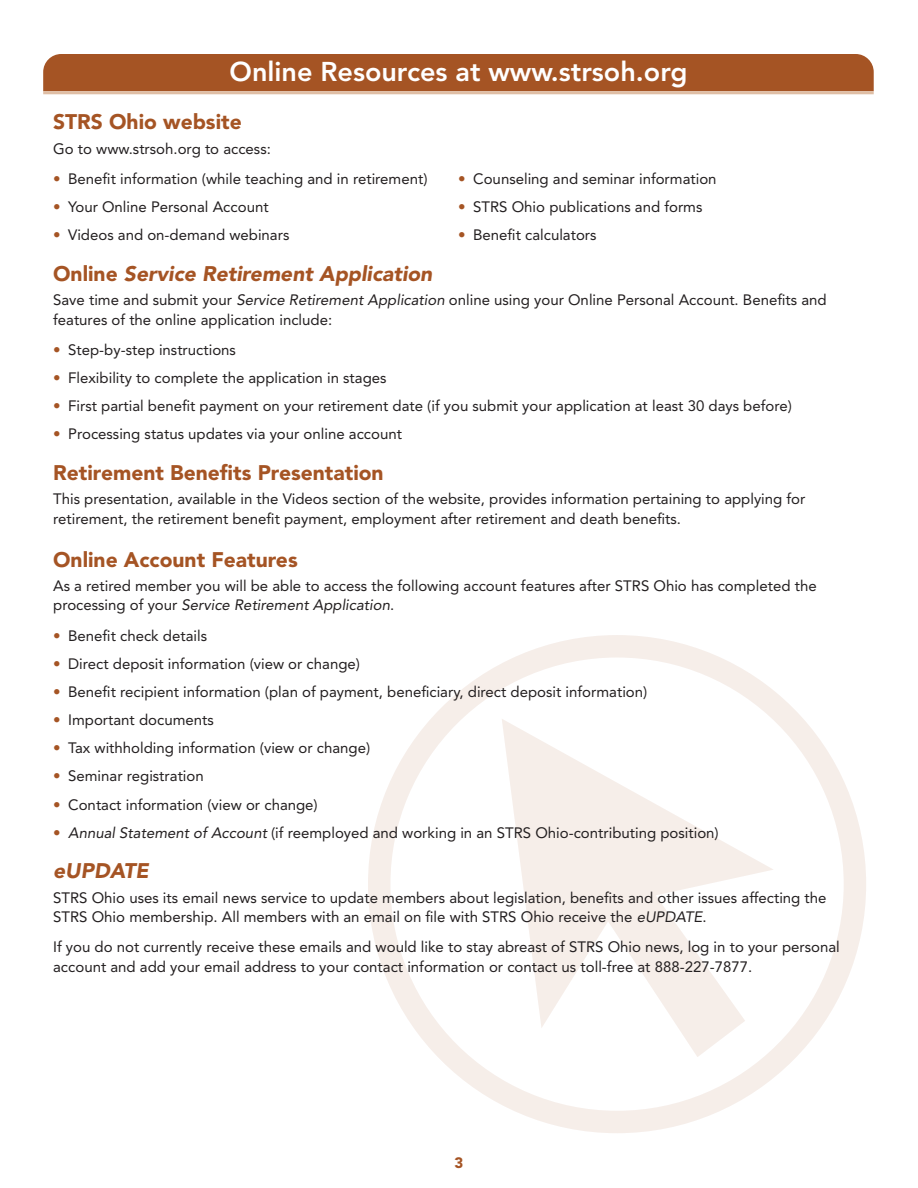
<style>
.page{position:relative;width:918px;height:1188px;background:#fff}
.page>*{position:absolute;margin:0;border:0;box-sizing:border-box;transform-origin:0 0}
.t1{font:800 27px "Avenir LT Std";color:#fff}
.SUBHEAD_14{font:900 21px "Avenir LT Std";color:#a55424}
.SUBHEAD_14-2{font:italic 900 21px "Avenir LT Std";color:#a55424}
.BODY{font:15px/19.5px "Avenir LT Std";color:#231f20}
.BODY_BULLET{font:15px "Avenir LT Std";color:#231f20}
.t2{font:900 15px "Avenir LT Std";color:#a55424}
.s1{color:#a55424}
.s2{font-style:normal}
.s3{font-style:italic}
</style>
<div class="page">
<div style="left:368px;top:635px;width:498px;height:498px;border:22px solid #a55424;border-radius:50%"></div>
<svg style="left:502px;top:719px;width:272px;height:338px"></svg>
<div style="left:43px;top:54px;width:831px;height:37px;background:#a55424"></div>
<hr style="left:43px;top:91px;width:831px;height:3px;background:#dfbea5">
<p class="t1" style="left:230px;top:56px;width:459px">Online Resources at www.strsoh.org</p>
<p class="SUBHEAD_14" style="left:53px;top:109px;width:190px">STRS Ohio website</p>
<p class="BODY" style="left:53px;top:139px;width:219px">Go to www.strsoh.org to access:</p>
<p class="BODY_BULLET" style="left:53px;top:170px;width:376px"><span class="s1">•</span> Benefit information (while teaching and in retirement)</p>
<p class="BODY_BULLET" style="left:458px;top:170px;width:260px"><span class="s1">•</span> Counseling and seminar information</p>
<p class="BODY_BULLET" style="left:53px;top:198px;width:217px"><span class="s1">•</span> Your Online Personal Account</p>
<p class="BODY_BULLET" style="left:458px;top:198px;width:246px"><span class="s1">•</span> STRS Ohio publications and forms</p>
<p class="BODY_BULLET" style="left:53px;top:226px;width:238px"><span class="s1">•</span> Videos and on-demand webinars</p>
<p class="BODY_BULLET" style="left:458px;top:226px;width:140px"><span class="s1">•</span> Benefit calculators</p>
<p class="SUBHEAD_14-2" style="left:53px;top:261px;width:381px"><span class="s2">Online</span> Service Retirement Application</p>
<p class="BODY" style="left:53px;top:290px;width:775px">Save time and submit your <span class="s3">Service Retirement Application</span> online using your Online Personal Account. Benefits and features of the online application include:</p>
<p class="BODY_BULLET" style="left:53px;top:341px;width:184px"><span class="s1">•</span> Step-by-step instructions</p>
<p class="BODY_BULLET" style="left:53px;top:369px;width:335px"><span class="s1">•</span> Flexibility to complete the application in stages</p>
<p class="BODY_BULLET" style="left:53px;top:397px;width:740px"><span class="s1">•</span> First partial benefit payment on your retirement date (if you submit your application at least 30 days before)</p>
<p class="BODY_BULLET" style="left:53px;top:425px;width:350px"><span class="s1">•</span> Processing status updates via your online account</p>
<p class="SUBHEAD_14" style="left:53px;top:460px;width:332px">Retirement Benefits Presentation</p>
<p class="BODY" style="left:53px;top:490px;width:754px">This presentation, available in the Videos section of the website, provides information pertaining to applying for retirement, the retirement benefit payment, employment after retirement and death benefits.</p>
<p class="SUBHEAD_14" style="left:53px;top:547px;width:246px">Online Account Features</p>
<p class="BODY" style="left:53px;top:576px;width:765px">As a retired member you will be able to access the following account features after STRS Ohio has completed the processing of your <span class="s3">Service Retirement Application</span>.</p>
<p class="BODY_BULLET" style="left:53px;top:627px;width:155px"><span class="s1">•</span> Benefit check details</p>
<p class="BODY_BULLET" style="left:53px;top:655px;width:308px"><span class="s1">•</span> Direct deposit information (view or change)</p>
<p class="BODY_BULLET" style="left:53px;top:683px;width:596px"><span class="s1">•</span> Benefit recipient information (plan of payment, beneficiary, direct deposit information)</p>
<p class="BODY_BULLET" style="left:53px;top:711px;width:162px"><span class="s1">•</span> Important documents</p>
<p class="BODY_BULLET" style="left:53px;top:739px;width:319px"><span class="s1">•</span> Tax withholding information (view or change)</p>
<p class="BODY_BULLET" style="left:53px;top:768px;width:152px"><span class="s1">•</span> Seminar registration</p>
<p class="BODY_BULLET" style="left:53px;top:796px;width:266px"><span class="s1">•</span> Contact information (view or change)</p>
<p class="BODY_BULLET" style="left:53px;top:824px;width:667px"><span class="s1">•</span> <span class="s3">Annual Statement of Account</span> (if reemployed and working in an STRS Ohio-contributing position)</p>
<p class="SUBHEAD_14-2" style="left:53px;top:858px;width:97px">eUPDATE</p>
<p class="BODY" style="left:53px;top:888px;width:775px">STRS Ohio uses its email news service to update members about legislation, benefits and other issues affecting the<br>STRS Ohio membership. All members with an email on file with STRS Ohio receive the <span class="s3">eUPDATE</span>.</p>
<p class="BODY" style="left:53px;top:938px;width:788px">If you do not currently receive these emails and would like to stay abreast of STRS Ohio news, log in to your personal account and add your email address to your contact information or contact us toll-free at 888-227-7877.</p>
<p class="t2" style="left:455px;top:1154px;width:10px">3</p>
</div>
